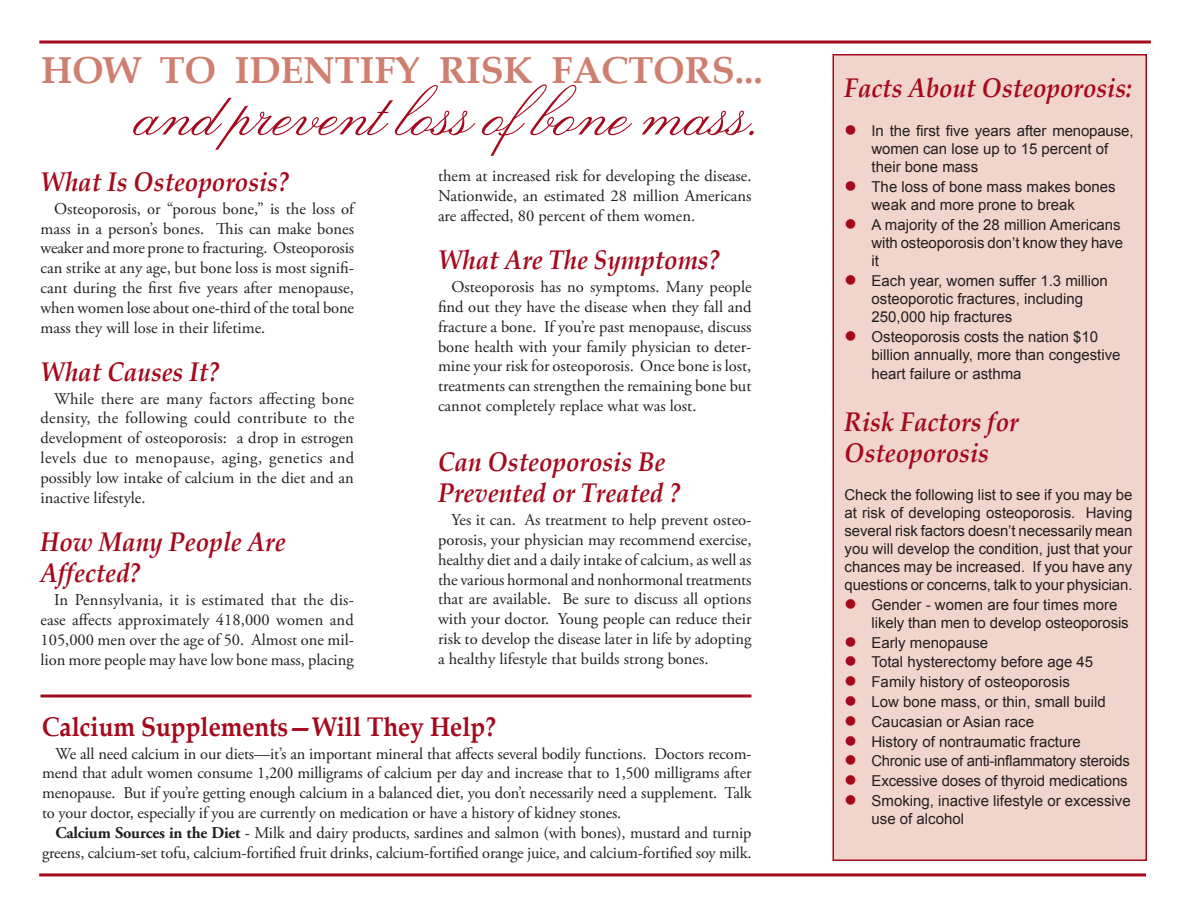
<style>
.page{position:relative;width:1188px;height:918px;background:#fff}
.page>*{position:absolute;margin:0;border:0;box-sizing:border-box;transform-origin:0 0}
.Headline{font:78px "Lucia BT";color:#a5091d}
.Headline-2{font:700 37.5px "Book Antiqua";color:#cf7f6f}
.Headline-3{font:italic 700 27px/31.5px "Book Antiqua";color:#a5091d;scale:.9 1}
.Headline-4{font:700 27px "Book Antiqua";color:#a5091d;scale:.9 1}
.Body_text{font:16.5px/19.8px "Adobe Garamond Pro";color:#231f20;text-align:justify}
.Body_text-2{font:15px/18px "Arial";color:#231f20}
.Body_text-3{font:15px "Arial";letter-spacing:-.02em;color:#231f20}
.s1{font-weight:700}
.s2{color:#a5091d}
</style>
<div class="page">
<hr style="left:39px;top:873px;width:1107px;height:3px;background:#a5091d">
<div style="left:832px;top:54px;width:315px;height:807px;background:#f1d4cb;border:2px solid #a5091d"></div>
<svg style="left:40px;top:694px;width:712px;height:4px;background:#bb4655"></svg>
<svg style="left:39px;top:40px;width:1112px;height:4px;background:#bb4655"></svg>
<p class="Headline-2" style="left:41px;top:45px;width:723px">HOW TO IDENTIFY RISK FACTORS...</p>
<p class="Headline" style="left:136px;top:66px;width:628px">and prevent loss ofbone mass.</p>
<p class="Headline-3" style="left:40px;top:166px;width:277px">What Is Osteoporosis?</p>
<p class="Body_text" style="left:40px;top:199px;width:315px;text-indent:14px">Osteoporosis, or “porous bone,” is the loss of mass in a person’s bones. This can make bones weaker and more prone to fracturing. Osteoporosis can strike at any age, but bone loss is most signifi&shy;cant during the first five years after menopause, when women lose about one-third of the total bone mass they will lose in their lifetime.</p>
<p class="Headline-3" style="left:40px;top:356px;width:200px">What Causes It?</p>
<p class="Body_text" style="left:40px;top:389px;width:315px;text-indent:14px">While there are many factors affecting bone density, the following could contribute to the development of osteoporosis: a drop in estrogen levels due to menopause, aging, genetics and possibly low intake of calcium in the diet and an inactive lifestyle.</p>
<p class="Headline-3" style="left:40px;top:526px;width:274px">How Many People Are<br>Affected?</p>
<p class="Body_text" style="left:40px;top:591px;width:315px;text-indent:14px">In Pennsylvania, it is estimated that the dis&shy;ease affects approximately 418,000 women and 105,000 men over the age of 50. Almost one mil&shy;lion more people may have low bone mass, placing</p>
<p class="Body_text" style="left:438px;top:167px;width:315px">them at increased risk for developing the disease.<br>Nationwide, an estimated 28 million Americans are affected, 80 percent of them women.</p>
<p class="Headline-3" style="left:438px;top:244px;width:314px">What Are The Symptoms?</p>
<p class="Body_text" style="left:438px;top:278px;width:315px;text-indent:14px">Osteoporosis has no symptoms. Many people find out they have the disease when they fall and fracture a bone. If you’re past menopause, discuss bone health with your family physician to deter&shy;mine your risk for osteoporosis. Once bone is lost, treatments can strengthen the remaining bone but cannot completely replace what was lost.</p>
<p class="Headline-3" style="left:438px;top:446px;width:271px">Can Osteoporosis Be<br>Prevented or Treated ?</p>
<p class="Body_text" style="left:438px;top:511px;width:315px;text-indent:14px">Yes it can. As treatment to help prevent osteo&shy;porosis, your physician may recommend exercise, healthy diet and a daily intake of calcium, as well as the various hormonal and nonhormonal treatments that are available. Be sure to discuss all options with your doctor. Young people can reduce their risk to develop the disease later in life by adopting a healthy lifestyle that builds strong bones.</p>
<p class="Headline-4" style="left:42px;top:708px;width:506px">Calcium Supplements—Will They Help?</p>
<p class="Body_text" style="left:42px;top:744px;width:711px;text-indent:14px">We all need calcium in our diets—it’s an important mineral that affects several bodily functions. Doctors recom&shy;mend that adult women consume 1,200 milligrams of calcium per day and increase that to 1,500 milligrams after menopause. But if you’re getting enough calcium in a balanced diet, you don’t necessarily need a supplement. Talk to your doctor, especially if you are currently on medication or have a history of kidney stones.</p>
<p class="Body_text" style="left:42px;top:823px;width:711px;text-align:right"><span class="s1">Calcium Sources in the Diet</span> - Milk and dairy products, sardines and salmon (with bones), mustard and turnip greens, calcium-set tofu, calcium-fortified fruit drinks, calcium-fortified orange juice, and calcium-fortified soy milk.</p>
<p class="Headline-3" style="left:844px;top:72px;width:321px">Facts About Osteoporosis:</p>
<p class="Body_text-2" style="left:872px;top:122px;width:264px;text-indent:-27px"><span class="s2">●</span> In the first five years after menopause, women can lose up to 15 percent of their bone mass</p>
<p class="Body_text-2" style="left:872px;top:178px;width:246px;text-indent:-27px"><span class="s2">●</span> The loss of bone mass makes bones weak and more prone to break</p>
<p class="Body_text-2" style="left:872px;top:216px;width:253px;text-indent:-27px"><span class="s2">●</span> A majority of the 28 million Americans with osteoporosis don’t know they have it</p>
<p class="Body_text-2" style="left:844px;top:272px;width:265px"><span class="s2">●</span> Each year, women suffer 1.3 million</p>
<p class="Body_text-2" style="left:872px;top:290px;width:213px">osteoporotic fractures, including<br>250,000 hip fractures</p>
<p class="Body_text-2" style="left:844px;top:327px;width:255px"><span class="s2">●</span> Osteoporosis costs the nation $10</p>
<p class="Body_text-2" style="left:872px;top:345px;width:251px">billion annually, more than congestive</p>
<p class="Body_text-2" style="left:872px;top:365px;width:152px">heart failure or asthma</p>
<p class="Headline-3" style="left:844px;top:406px;width:195px">Risk Factors for<br>Osteoporosis</p>
<p class="Body_text-2" style="left:844px;top:486px;width:290px;text-align:justify">Check the following list to see if you may be at risk of developing osteoporosis. Having several risk factors doesn’t necessarily mean you will develop the condition, just that your chances may be increased. If you have any questions or concerns, talk to your physician.</p>
<p class="Body_text-2" style="left:872px;top:596px;width:259px;text-indent:-27px"><span class="s2">●</span> Gender - women are four times more likely than men to develop osteoporosis</p>
<p class="Body_text-2" style="left:844px;top:633px;width:145px"><span class="s2">●</span> Early menopause</p>
<p class="Body_text-2" style="left:844px;top:653px;width:250px"><span class="s2">●</span> Total hysterectomy before age 45</p>
<p class="Body_text-2" style="left:844px;top:673px;width:227px"><span class="s2">●</span> Family history of osteoporosis</p>
<p class="Body_text-2" style="left:844px;top:693px;width:263px"><span class="s2">●</span> Low bone mass, or thin, small build</p>
<p class="Body_text-2" style="left:844px;top:713px;width:191px"><span class="s2">●</span> Caucasian or Asian race</p>
<p class="Body_text-2" style="left:844px;top:732px;width:238px"><span class="s2">●</span> History of nontraumatic fracture</p>
<p class="Body_text-3" style="left:844px;top:751px;width:287px"><span class="s2">●</span> Chronic use of anti-inflammatory steroids</p>
<p class="Body_text-2" style="left:844px;top:772px;width:285px"><span class="s2">●</span> Excessive doses of thyroid medications</p>
<p class="Body_text-2" style="left:844px;top:792px;width:288px"><span class="s2">●</span> Smoking, inactive lifestyle or excessive</p>
<p class="Body_text-2" style="left:872px;top:810px;width:94px">use of alcohol</p>
</div>
